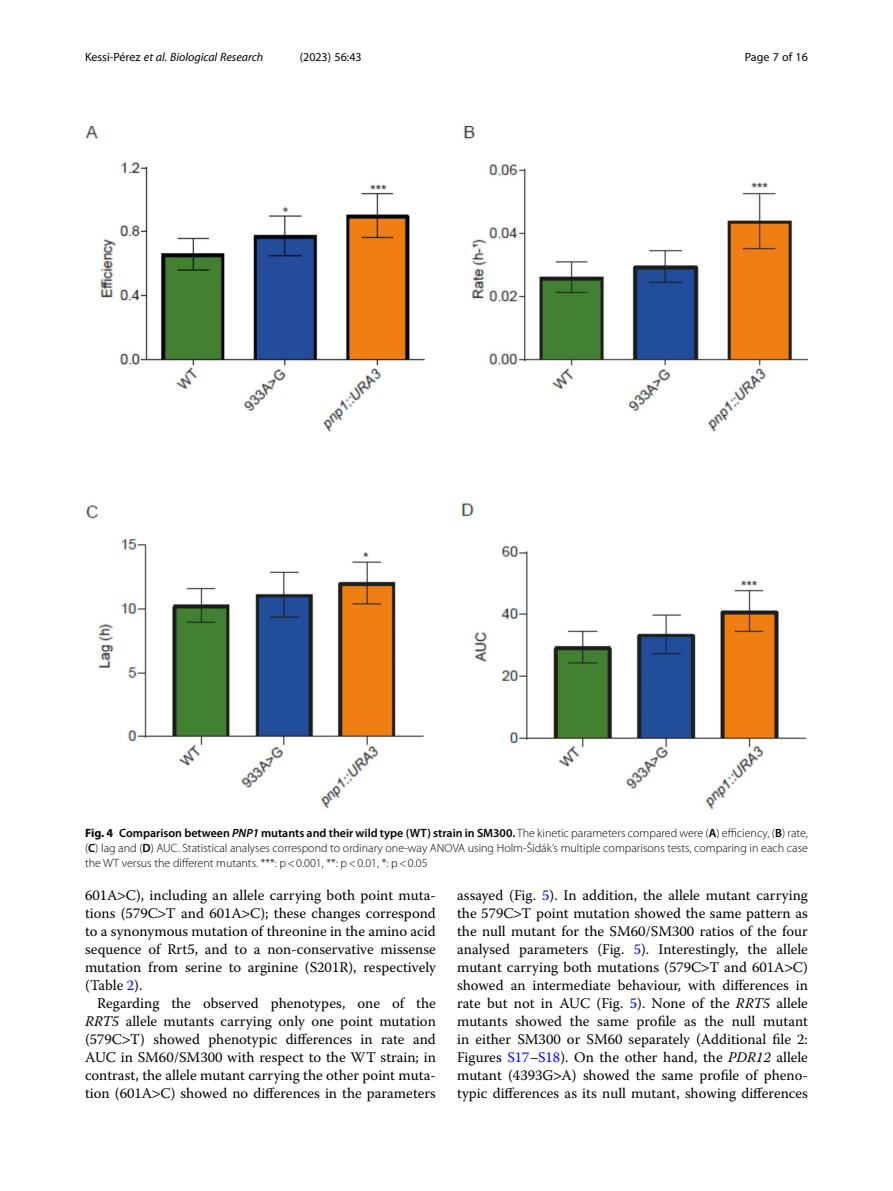
<style>
.page{position:relative;width:893px;height:1191px;background:#fff}
.page>*{position:absolute;margin:0;border:0;box-sizing:border-box;transform-origin:0 0}
.Body_Text_Indent{font:14.7px/18px "Warnock Pro";color:#000;text-align:justify}
.Figure_Caption{font:300 12px/15px "Myriad Pro";color:#000;text-align:justify}
.t1{font:italic 12px "Myriad Pro";color:#000}
.t2{font:12px "Myriad Pro";color:#000}
.s1{font-style:normal}
.s2{font-weight:700}
.s3{font-weight:600}
.s4{font-weight:600;font-style:italic}
.s5{color:#00f}
.s6{font-style:italic}
</style>
<div class="page">
<img style="left:85px;top:126px;width:723px;height:683px">
<p class="t1" style="left:85px;top:50px;width:180px"><span class="s1">Kessi-Pérez</span> et al. Biological Research</p>
<p class="t2" style="left:300px;top:50px;width:63px">(2023) 56:43</p>
<p class="t2" style="left:745px;top:50px;width:65px">Page 7 of 16</p>
<p class="Figure_Caption" style="left:85px;top:825px;width:724px"><span class="s2">Fig. 4</span> <span class="s3">Comparison between</span> <span class="s4">PNP1</span> <span class="s3">mutants and their wild type (WT) strain in SM300.</span> The kinetic parameters compared were (<span class="s3">A</span>) efficiency, (<span class="s3">B</span>) rate, (<span class="s3">C</span>) lag and (<span class="s3">D</span>) AUC. Statistical analyses correspond to ordinary one-way ANOVA using Holm-Šídák’s multiple comparisons tests, comparing in each case the WT versus the different mutants. ***: p&lt;0.001, **: p&lt;0.01, *: p&lt;0.05</p>
<p class="Body_Text_Indent" style="left:85px;top:886px;width:352px">601A C), including an allele carrying both point muta&shy;tions (579C T and 601A C); these changes correspond to a synonymous mutation of threonine in the amino acid sequence of Rrt5, and to a non-conservative missense mutation from serine to arginine (S201R), respectively (Table <span class="s5">2</span>).</p>
<p class="Body_Text_Indent" style="left:85px;top:994px;width:352px;text-indent:12px">Regarding the observed phenotypes, one of the <span class="s6">RRT5</span> allele mutants carrying only one point mutation (579C T) showed phenotypic differences in rate and AUC in SM60/SM300 with respect to the WT strain; in contrast, the allele mutant carrying the other point muta&shy;tion (601A C) showed no differences in the parameters</p>
<p class="Body_Text_Indent" style="left:457px;top:886px;width:352px">assayed (Fig. <span class="s5">5</span>). In addition, the allele mutant carrying the 579C T point mutation showed the same pattern as the null mutant for the SM60/SM300 ratios of the four analysed parameters (Fig. <span class="s5">5</span>). Interestingly, the allele mutant carrying both mutations (579C T and 601A C) showed an intermediate behaviour, with differences in rate but not in AUC (Fig. <span class="s5">5</span>). None of the <span class="s6">RRT5</span> allele mutants showed the same profile as the null mutant in either SM300 or SM60 separately (Additional file 2:<br>Figures <span class="s5">S17</span>–<span class="s5">S18</span>). On the other hand, the <span class="s6">PDR12</span> allele mutant (4393G A) showed the same profile of pheno&shy;typic differences as its null mutant, showing differences</p>
</div>
